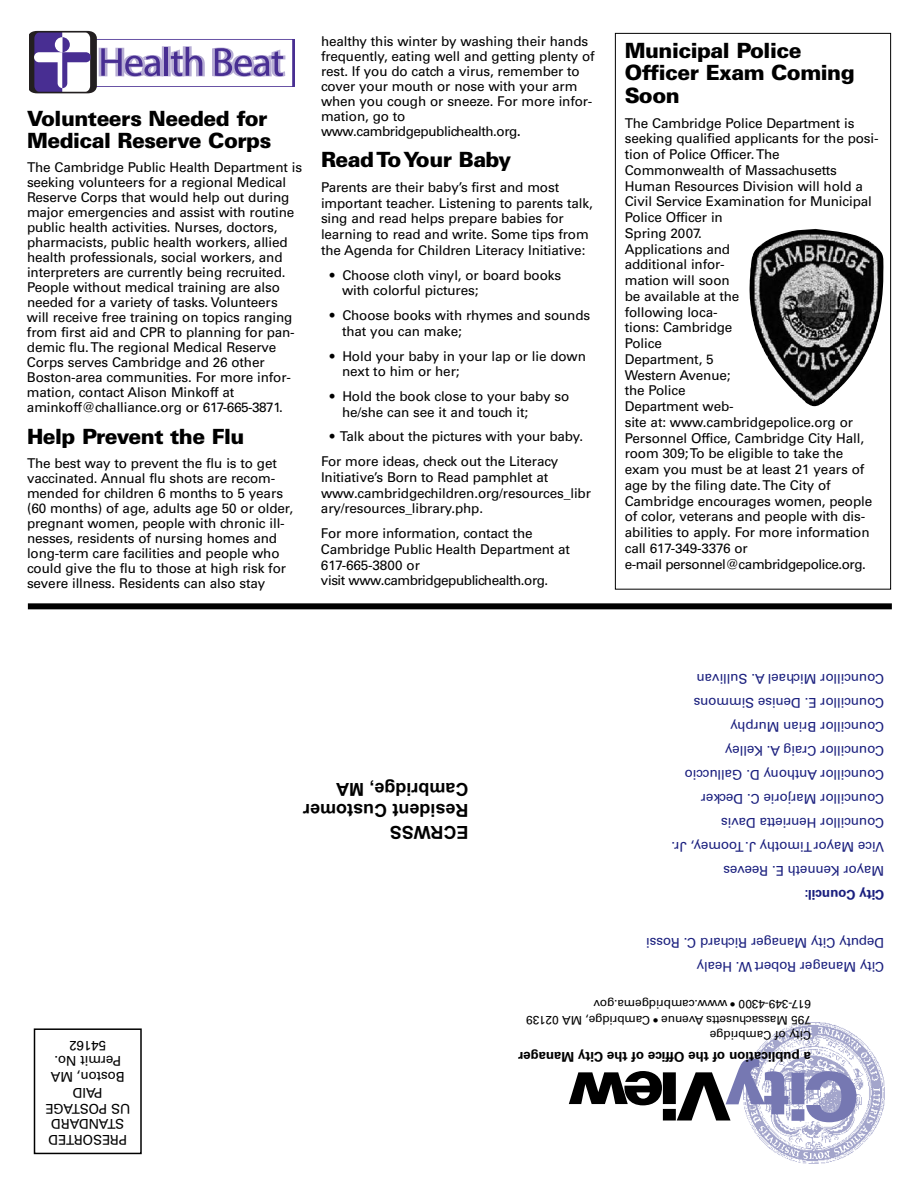
<style>
.page{position:relative;width:918px;height:1188px;background:#fff}
.page>*{position:absolute;margin:0;border:0;box-sizing:border-box;transform-origin:0 0}
.t1{font:900 21px/22.5px "Univers";letter-spacing:-.025em;color:#000}
.t2{font:700 18px/21.6px "Arial";color:#000}
.t3{font:13.5px/15.8px "Univers";letter-spacing:-.01em;color:#000}
.t4{font:13.5px/24px "Univers";letter-spacing:-.01em;color:#1a1f7e}
.t5{font:700 13.5px "Univers";letter-spacing:-.01em;color:#000}
.t6{font:700 13.5px "Univers";letter-spacing:-.01em;color:#1a1f7e}
.t7{font:12px/15.8px "Univers";letter-spacing:-.01em;color:#000}
.s1{font-size:15px}
</style>
<div class="page">
<div style="left:28px;top:603px;width:864px;height:6px;background:#000"></div>
<div style="left:615px;top:33px;width:276px;height:557px;border:1px solid #000"></div>
<img style="left:749px;top:229px;width:135px;height:178px">
<div style="left:34px;top:1028px;width:108px;height:126px;border:2px solid #000"></div>
<img style="left:749px;top:1023px;width:135px;height:140px">
<svg style="left:569px;top:1059px;width:288px;height:63px"></svg>
<div style="left:29px;top:30px;width:66px;height:64px;border:3px solid #231f20;border-radius:7px"></div>
<svg style="left:31px;top:31px;width:257px;height:62px"></svg>
<h1 class="t1" style="left:27px;top:109px;width:246px">Volunteers Needed for<br>Medical Reserve Corps</h1>
<p class="t3" style="left:27px;top:161px;width:277px;line-height:15px">The Cambridge Public Health Department is seeking volunteers for a regional Medical Reserve Corps that would help out during major emergencies and assist with routine public health activities. Nurses, doctors, pharmacists, public health workers, allied health professionals, social workers, and interpreters are currently being recruited.<br>People without medical training are also needed for a variety of tasks. Volunteers will receive free training on topics ranging from first aid and CPR to planning for pan&shy;demic flu. The regional Medical Reserve Corps serves Cambridge and 26 other Boston-area communities. For more infor&shy;mation, contact Alison Minkoff at aminkoff@challiance.org or 617-665-3871.</p>
<h1 class="t1" style="left:27px;top:427px;width:219px">Help Prevent the Flu</h1>
<p class="t3" style="left:27px;top:457px;width:268px;line-height:15px">The best way to prevent the flu is to get vaccinated. Annual flu shots are recom&shy;mended for children 6 months to 5 years (60 months) of age, adults age 50 or older, pregnant women, people with chronic ill&shy;nesses, residents of nursing homes and long-term care facilities and people who could give the flu to those at high risk for severe illness. Residents can also stay</p>
<p class="t3" style="left:321px;top:35px;width:275px;line-height:15px">healthy this winter by washing their hands frequently, eating well and getting plenty of rest. If you do catch a virus, remember to cover your mouth or nose with your arm when you cough or sneeze. For more infor&shy;mation, go to www.cambridgepublichealth.org<span class="s1">.</span></p>
<h1 class="t1" style="left:321px;top:150px;width:192px">Read To Your Baby</h1>
<p class="t3" style="left:321px;top:180px;width:273px">Parents are their baby’s first and most important teacher. Listening to parents talk, sing and read helps prepare babies for learning to read and write. Some tips from the Agenda for Children Literacy Initiative:</p>
<p class="t3" style="left:342px;top:268px;width:220px;text-indent:-12px">• Choose cloth vinyl, or board books with colorful pictures;</p>
<p class="t3" style="left:342px;top:309px;width:250px;text-indent:-12px">• Choose books with rhymes and sounds that you can make;</p>
<p class="t3" style="left:342px;top:349px;width:245px;text-indent:-12px">• Hold your baby in your lap or lie down next to him or her;</p>
<p class="t3" style="left:342px;top:390px;width:229px;text-indent:-12px">• Hold the book close to your baby so he/she can see it and touch it;</p>
<p class="t3" style="left:321px;top:426px;width:264px;line-height:24.8px;text-indent:9px">• Talk about the pictures with your baby.<br>For more ideas, check out the Literacy</p>
<p class="t3" style="left:321px;top:471px;width:271px">Initiative’s Born to Read pamphlet at www.cambridgechildren.org/resources_libr ary/resources_library.php.</p>
<p class="t3" style="left:321px;top:527px;width:251px">For more information, contact the<br>Cambridge Public Health Department at<br>617-665-3800 or<br>visit www.cambridgepublichealth.org.</p>
<h1 class="t1" style="left:625px;top:41px;width:231px">Municipal Police<br>Officer Exam Coming<br>Soon</h1>
<p class="t3" style="left:625px;top:116px;width:255px">The Cambridge Police Department is seeking qualified applicants for the posi&shy;tion of Police Officer. The<br>Commonwealth of Massachusetts<br>Human Resources Division will hold a<br>Civil Service Examination for Municipal<br>Police Officer in<br>Spring 2007.<br>Applications and<br>additional infor-<br>mation will soon<br>be available at the<br>following loca-<br>tions: Cambridge<br>Police<br>Department, 5<br>Western Avenue;<br>the Police<br>Department web-<br>site at: www.cambridgepolice.org or<br>Personnel Office, Cambridge City Hall, room 309; To be eligible to take the exam you must be at least 21 years of age by the filing date. The City of<br>Cambridge encourages women, people of color, veterans and people with dis&shy;abilities to apply. For more information call 617-349-3376 or<br>e-mail personnel@cambridgepolice.org.</p>
<h2 class="t2" style="left:469px;top:843px;width:167px;rotate:-180deg">ECRWSS<br>Resident Customer<br>Cambridge, MA</h2>
<p class="t4" style="left:884px;top:882px;width:214px;rotate:-180deg">Mayor Kenneth E. Reeves<br>Vice MayorTimothy .J Toomey, Jr.<br>Councillor Henrietta Davis<br>Councillor Marjorie C. Decker<br>Councillor Anthony D. Galluccio<br>Councillor Craig A. Kelley<br>Councillor Brian Murphy<br>Councillor E. Denise Simmons<br>Councillor Michael A. Sullivan</p>
<p class="t6" style="left:884px;top:900px;width:81px;rotate:-180deg">City Council:</p>
<p class="t4" style="left:884px;top:978px;width:240px;rotate:-180deg">City Manager Robert W. Healy<br>Deputy City Manager Richard C. Rossi</p>
<p class="t7" style="left:811px;top:1042px;width:286px;rotate:-180deg">City of Cambridge<br>795 Massachusetts Avenue • Cambridge, MA 02139<br>617-349-4300 • www.cambridgema.gov</p>
<p class="t3" style="left:130px;top:1146px;width:87px;text-align:center;rotate:-180deg">PRESORTED<br>STANDARD<br>US POS AT GE<br>PAID<br>Boston, MA<br>Permit No.<br>54162</p>
<p class="t5" style="left:811px;top:1061px;width:294px;rotate:-180deg">a publication of the Office of the City Manager</p>
</div>
